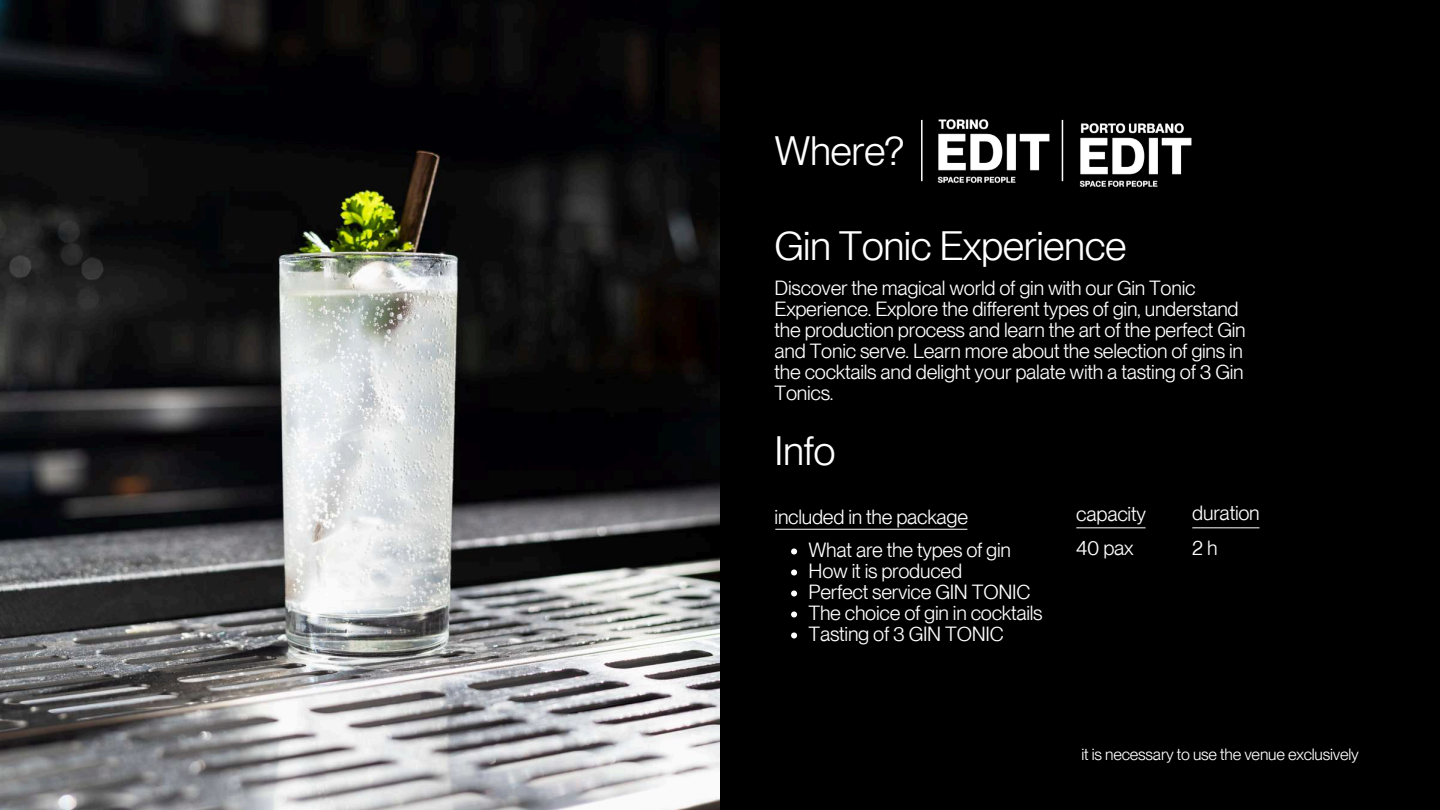
<style>
.page{position:relative;width:1440px;height:810px;background:#000}
.page>*{position:absolute;margin:0;border:0;box-sizing:border-box;transform-origin:0 0}
.t1{font:40px "PP Neue Montreal";letter-spacing:-.015em;color:#fff}
.t2{font:20px/21px "PP Neue Montreal";letter-spacing:-.015em;color:#fff}
.t3{font:16px "PP Neue Montreal";letter-spacing:-.015em;color:#fff}
</style>
<div class="page">
<svg style="left:791px;top:548px;width:6px;height:6px"></svg>
<svg style="left:791px;top:569px;width:6px;height:6px"></svg>
<svg style="left:791px;top:590px;width:6px;height:6px"></svg>
<svg style="left:791px;top:611px;width:6px;height:6px"></svg>
<svg style="left:791px;top:632px;width:6px;height:6px"></svg>
<img style="left:0;top:0;width:720px;height:810px">
<img style="left:1079px;top:123px;width:113px;height:64px">
<img style="left:937px;top:119px;width:113px;height:64px">
<hr style="left:921px;top:120px;width:2px;height:61px;background:#fff">
<hr style="left:1062px;top:120px;width:1px;height:61px;background:#fff">
<hr style="left:775px;top:529px;width:192px;height:1px;background:#fff">
<hr style="left:1076px;top:527px;width:70px;height:1px;background:#fff">
<hr style="left:1192px;top:527px;width:67px;height:1px;background:#fff">
<h1 class="t1" style="left:775px;top:127px;width:131px">Where?</h1>
<h1 class="t1" style="left:775px;top:222px;width:353px">Gin Tonic Experience</h1>
<p class="t2" style="left:775px;top:277px;width:473px">Discover the magical world of gin with our Gin Tonic Experience. Explore the different types of gin, understand the production process and learn the art of the perfect Gin and Tonic serve. Learn more about the selection of gins in the cocktails and delight your palate with a tasting of 3 Gin Tonics.</p>
<h1 class="t1" style="left:775px;top:427px;width:63px">Info</h1>
<p class="t2" style="left:775px;top:506px;width:195px">included in the package</p>
<p class="t2" style="left:1076px;top:504px;width:71px">capacity</p>
<p class="t2" style="left:1192px;top:503px;width:69px">duration</p>
<p class="t2" style="left:809px;top:540px;width:236px">What are the types of gin<br>How it is produced<br>Perfect service GIN TONIC<br>The choice of gin in cocktails<br>Tasting of 3 GIN TONIC</p>
<p class="t2" style="left:1076px;top:537px;width:59px">40 pax</p>
<p class="t2" style="left:1192px;top:537px;width:27px">2h</p>
<p class="t3" style="left:1082px;top:745px;width:279px">it is necessary to use the venue exclusively</p>
</div>
